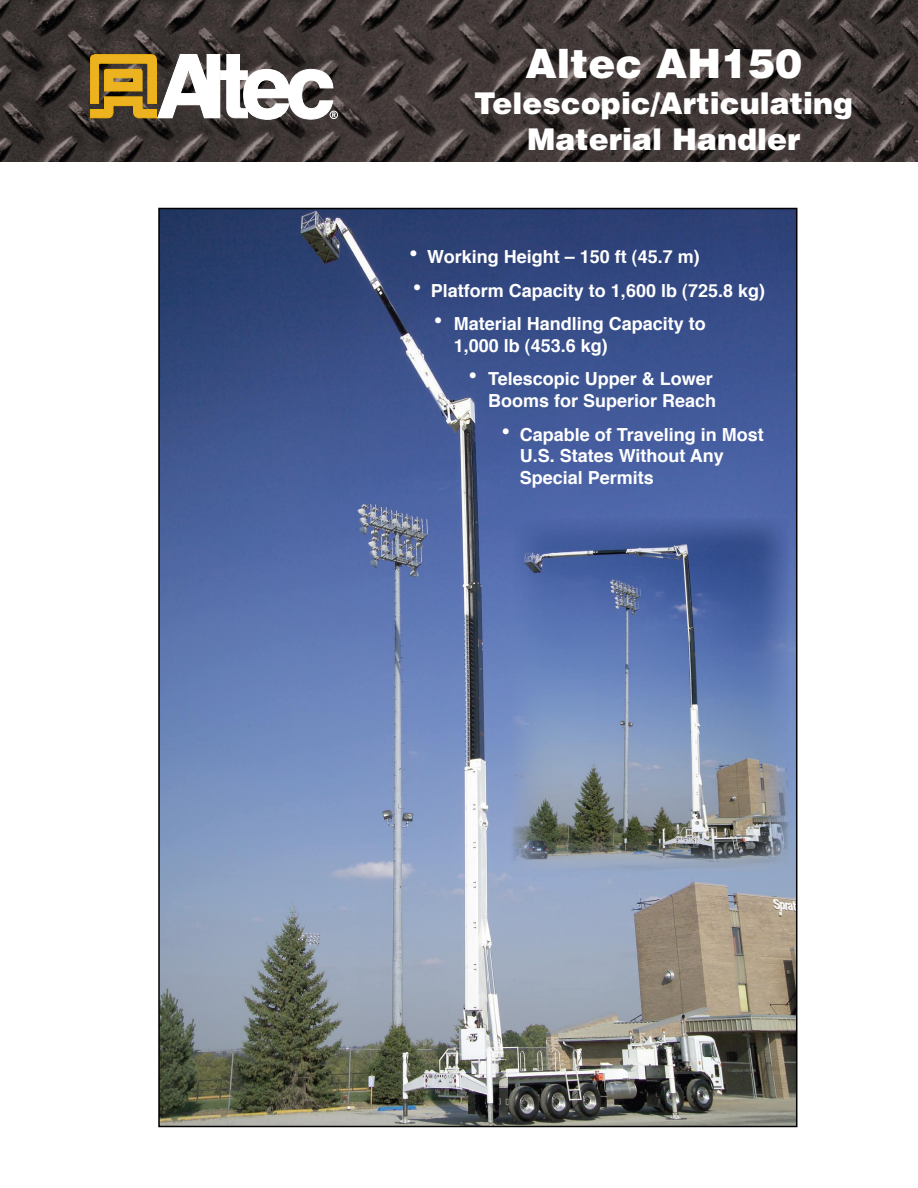
<style>
.page{position:relative;width:918px;height:1188px;background:#fff}
.page>*{position:absolute;margin:0;border:0;box-sizing:border-box;transform-origin:0 0}
.Headline{font:900 40.5px "Helvetica";color:#fff}
.Subhead{font:900 30px "Helvetica";color:#fff}
.Body_text{font:700 18px/21.6px "Helvetica";color:#fff}
.s1{font-size:27px}
</style>
<div class="page">
<img style="left:0;top:0;width:918px;height:162px">
<div style="left:330px;top:111px;width:8px;height:8px;border:1px solid #fff;border-radius:50%"></div>
<svg style="left:90px;top:54px;width:246px;height:65px"></svg>
<img style="left:161px;top:211px;width:633px;height:913px">
<p class="Headline" style="left:525px;top:36px;width:278px">Altec AH150</p>
<p class="Subhead" style="left:474px;top:83px;width:380px">Telescopic/Articulating</p>
<p class="Subhead" style="left:527px;top:119px;width:275px">Material Handler</p>
<p class="Body_text" style="left:409px;top:245px;width:293px"><span class="s1">•</span> Working Height – 150 ft (45.7 m)</p>
<p class="Body_text" style="left:412px;top:279px;width:354px"><span class="s1">•</span> Platform Capacity to 1,600 lb (725.8 kg)</p>
<p class="Body_text" style="left:454px;top:312px;width:254px;text-indent:-20px"><span class="s1">•</span> Material Handling Capacity to<br>1,000 lb (453.6 kg)</p>
<p class="Body_text" style="left:468px;top:367px;width:250px;text-align:right"><span class="s1">•</span> Telescopic Upper &amp; Lower<br>Booms for Superior Reach</p>
<p class="Body_text" style="left:520px;top:423px;width:246px;text-indent:-19px"><span class="s1">•</span> Capable of Traveling in Most<br>U.S. States Without Any<br>Special Permits</p>
</div>
